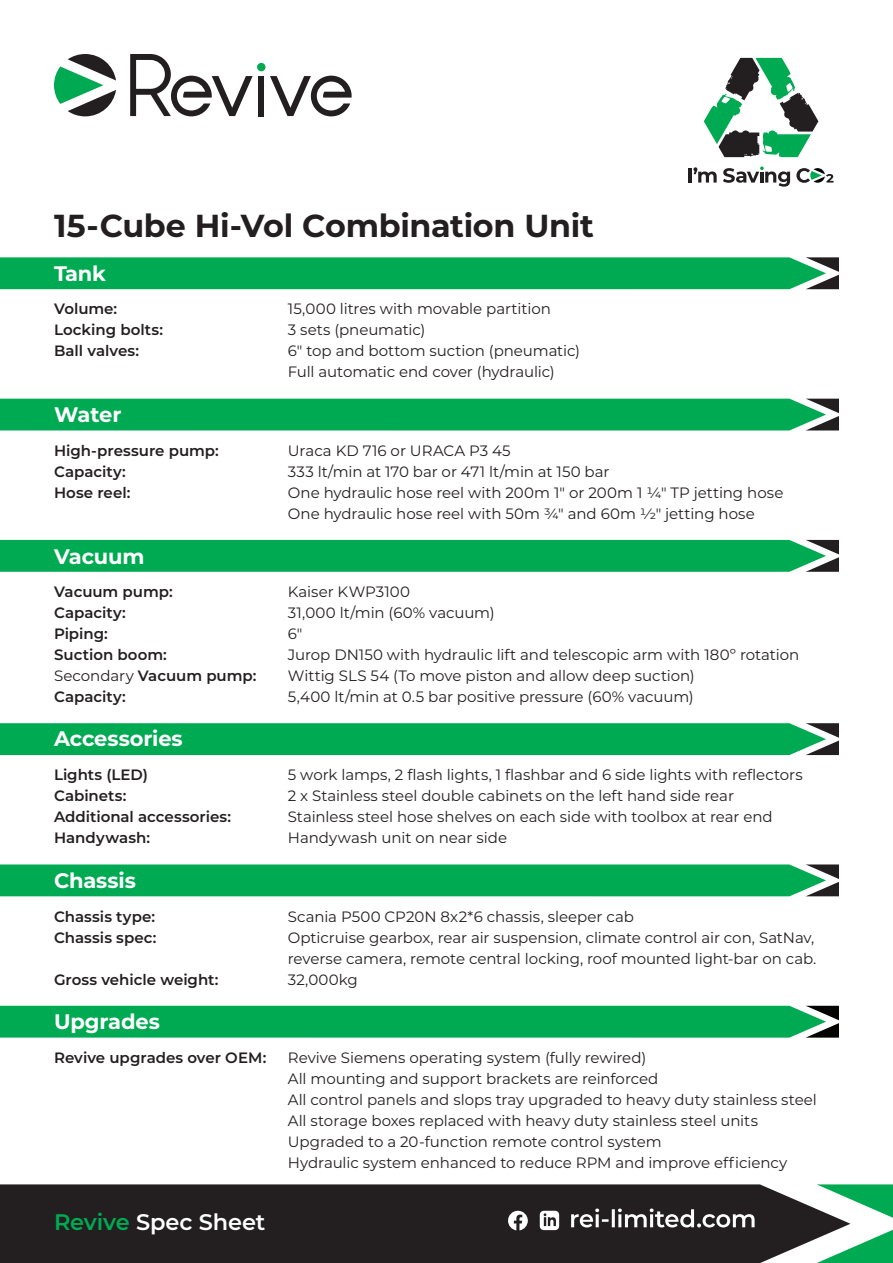
<style>
.page{position:relative;width:893px;height:1263px;background:#fff}
.page>*{position:absolute;margin:0;border:0;box-sizing:border-box;transform-origin:0 0}
.t1{font:700 31.8px "Montserrat";letter-spacing:-.01em;color:#231f20}
.t2{font:600 22.5px "Montserrat";letter-spacing:-.005em;color:#fff}
.t3{font:700 21px "Montserrat";letter-spacing:-.01em;color:#fff}
.t4{font:15px/21px "Montserrat";letter-spacing:-.005em;color:#231f20}
.t5{font:600 15px "Montserrat";color:#231f20}
.s1{font-weight:400}
.s2{color:#00aa52}
</style>
<div class="page">
<div style="left:0;top:1184px;width:850px;height:79px;background:#231f20"></div>
<svg style="left:817px;top:1184px;width:76px;height:34px"></svg>
<svg style="left:817px;top:1230px;width:76px;height:33px"></svg>
<svg style="left:54px;top:54px;width:62px;height:62px"></svg>
<svg style="left:270px;top:76px;width:82px;height:40px"></svg>
<div style="left:258px;top:76px;width:6px;height:40px;background:#231f20"></div>
<svg style="left:130px;top:54px;width:123px;height:62px"></svg>
<div style="left:257px;top:63px;width:8px;height:8px;background:#00aa52;border-radius:50%"></div>
<div style="left:0;top:257px;width:839px;height:32px;background:#00aa52"></div>
<div style="left:0;top:399px;width:839px;height:31px;background:#00aa52"></div>
<div style="left:0;top:540px;width:839px;height:32px;background:#00aa52"></div>
<hr style="left:689px;top:168px;width:3px;height:15px;background:#231f20">
<svg style="left:693px;top:167px;width:24px;height:16px"></svg>
<svg style="left:796px;top:168px;width:37px;height:15px"></svg>
<svg style="left:704px;top:58px;width:114px;height:99px"></svg>
<svg style="left:723px;top:166px;width:67px;height:21px"></svg>
<svg style="left:571px;top:1208px;width:184px;height:19px"></svg>
<svg style="left:508px;top:1211px;width:20px;height:19px"></svg>
<svg style="left:540px;top:1211px;width:19px;height:19px"></svg>
<div style="left:0;top:723px;width:839px;height:32px;background:#00aa52"></div>
<div style="left:0;top:864px;width:839px;height:32px;background:#00aa52"></div>
<div style="left:0;top:1006px;width:839px;height:31px;background:#00aa52"></div>
<p class="t1" style="left:54px;top:202px;width:541px">15-Cube Hi-Vol Combination Unit</p>
<p class="t3" style="left:54px;top:258px;width:54px">Tank</p>
<p class="t5" style="left:54px;top:298px;width:65px">Volume:</p>
<p class="t4" style="left:288px;top:298px;width:264px">15,000 litres with movable partition</p>
<p class="t5" style="left:54px;top:319px;width:111px">Locking bolts:</p>
<p class="t4" style="left:288px;top:319px;width:139px">3 sets (pneumatic)</p>
<p class="t5" style="left:54px;top:340px;width:87px">Ball valves:</p>
<p class="t4" style="left:288px;top:340px;width:294px">6" top and bottom suction (pneumatic)</p>
<p class="t4" style="left:288px;top:361px;width:268px">Full automatic end cover (hydraulic)</p>
<p class="t3" style="left:54px;top:399px;width:69px">Water</p>
<p class="t5" style="left:54px;top:440px;width:166px">High-pressure pump:</p>
<p class="t4" style="left:288px;top:439px;width:224px">Uraca KD 716 or URACA P3 45</p>
<p class="t5" style="left:54px;top:461px;width:73px">Capacity:</p>
<p class="t4" style="left:288px;top:460px;width:323px">333 lt/min at 170 bar or 471 lt/min at 150 bar</p>
<p class="t5" style="left:54px;top:482px;width:78px">Hose reel:</p>
<p class="t4" style="left:288px;top:481px;width:497px">One hydraulic hose reel with 200m 1" or 200m 1 1/4" TP jetting hose</p>
<p class="t4" style="left:288px;top:502px;width:468px">One hydraulic hose reel with 50m 3/4" and 60m 1/2" jetting hose</p>
<p class="t3" style="left:54px;top:541px;width:92px">Vacuum</p>
<p class="t5" style="left:54px;top:581px;width:120px">Vacuum pump:</p>
<p class="t4" style="left:288px;top:581px;width:124px">Kaiser KWP3100</p>
<p class="t5" style="left:54px;top:602px;width:73px">Capacity:</p>
<p class="t4" style="left:288px;top:602px;width:208px">31,000 lt/min (60% vacuum)</p>
<p class="t5" style="left:54px;top:623px;width:55px">Piping:</p>
<p class="t4" style="left:288px;top:623px;width:16px">6"</p>
<p class="t5" style="left:54px;top:644px;width:114px">Suction boom:</p>
<p class="t4" style="left:288px;top:644px;width:513px">Jurop DN150 with hydraulic lift and telescopic arm with 180º rotation</p>
<p class="t5" style="left:54px;top:665px;width:204px"><span class="s1">Secondary</span> Vacuum pump:</p>
<p class="t4" style="left:288px;top:665px;width:408px">Wittig SLS 54 (To move piston and allow deep suction)</p>
<p class="t5" style="left:54px;top:686px;width:73px">Capacity:</p>
<p class="t4" style="left:288px;top:686px;width:407px">5,400 lt/min at 0.5 bar positive pressure (60% vacuum)</p>
<p class="t3" style="left:54px;top:723px;width:130px">Accessories</p>
<p class="t5" style="left:54px;top:764px;width:96px">Lights (LED)</p>
<p class="t4" style="left:288px;top:764px;width:516px">5 work lamps, 2 flash lights, 1 flashbar and 6 side lights with reflectors</p>
<p class="t5" style="left:54px;top:785px;width:74px">Cabinets:</p>
<p class="t4" style="left:288px;top:785px;width:448px">2 x Stainless steel double cabinets on the left hand side rear</p>
<p class="t5" style="left:54px;top:806px;width:179px">Additional accessories:</p>
<p class="t4" style="left:288px;top:806px;width:486px">Stainless steel hose shelves on each side with toolbox at rear end</p>
<p class="t5" style="left:54px;top:827px;width:98px">Handywash:</p>
<p class="t4" style="left:288px;top:827px;width:221px">Handywash unit on near side</p>
<p class="t3" style="left:54px;top:866px;width:84px">Chassis</p>
<p class="t5" style="left:54px;top:905px;width:103px">Chassis type:</p>
<p class="t4" style="left:288px;top:905px;width:348px">Scania P500 CP20N 8x2*6 chassis, sleeper cab</p>
<p class="t5" style="left:54px;top:926px;width:104px">Chassis spec:</p>
<p class="t4" style="left:288px;top:926px;width:530px">Opticruise gearbox, rear air suspension, climate control air con, SatNav, reverse camera, remote central locking, roof mounted light-bar on cab.</p>
<p class="t5" style="left:54px;top:968px;width:166px">Gross vehicle weight:</p>
<p class="t4" style="left:288px;top:968px;width:71px">32,000kg</p>
<p class="t3" style="left:54px;top:1006px;width:107px">Upgrades</p>
<p class="t5" style="left:54px;top:1047px;width:214px">Revive upgrades over OEM:</p>
<p class="t4" style="left:288px;top:1046px;width:372px">Revive Siemens operating system (fully rewired)<br>All mounting and support brackets are reinforced</p>
<p class="t4" style="left:288px;top:1088px;width:531px">All control panels and slops tray upgraded to heavy duty stainless steel All storage boxes replaced with heavy duty stainless steel units Upgraded to a 20-function remote control system<br>Hydraulic system enhanced to reduce RPM and improve efficiency</p>
<p class="t2" style="left:54px;top:1206px;width:213px"><span class="s2">Revive</span> Spec Sheet</p>
</div>
